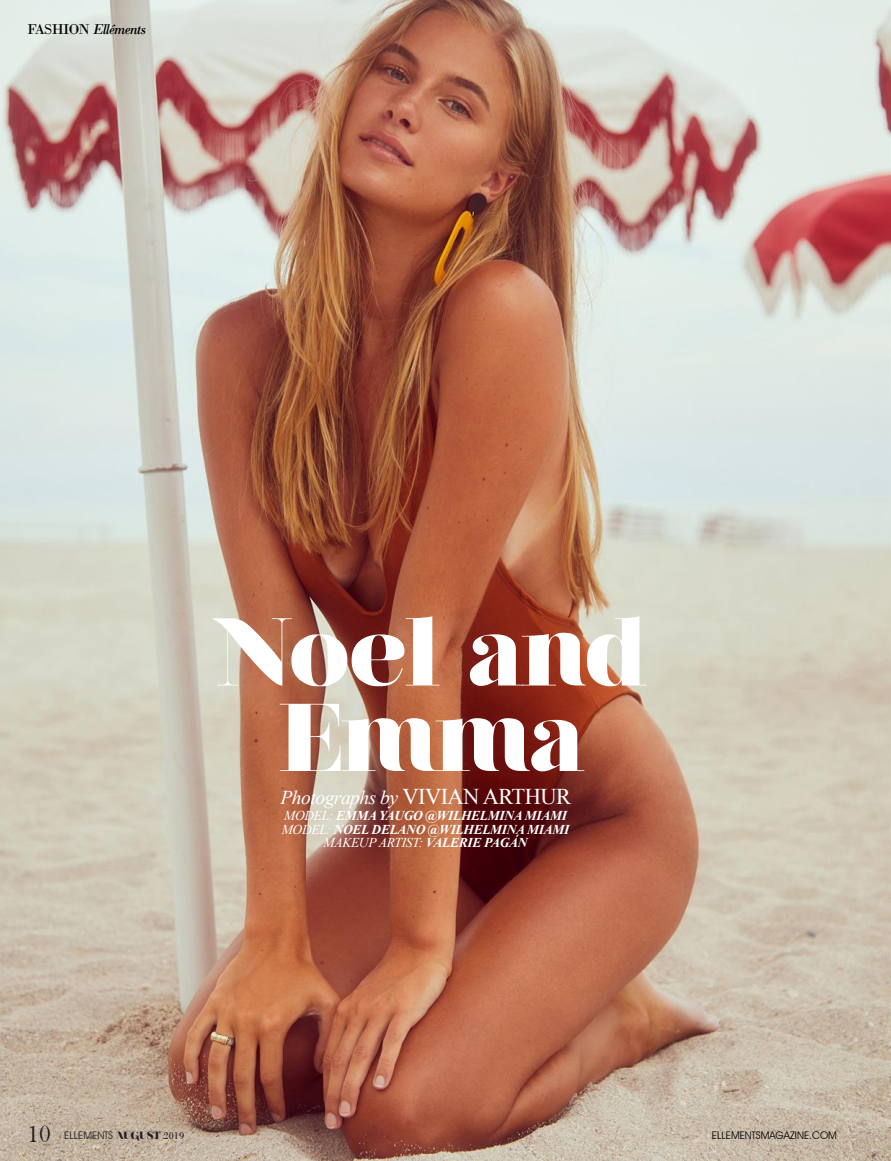
<style>
.page{position:relative;width:891px;height:1161px;background:#fff}
.page>*{position:absolute;margin:0;border:0;box-sizing:border-box;transform-origin:0 0}
.t1{font:900 96px "Nouvelle Vague";letter-spacing:-.01em;color:#fff}
.t2{font:24px "Bask Old Face";color:#231f20}
.t3{font:italic 19.5px "Times New Roman";letter-spacing:-.025em;color:#fff}
.t4{font:italic 15px "Bodoni";letter-spacing:-.05em;color:#000}
.t5{font:italic 700 13.5px "Times New Roman";letter-spacing:-.025em;color:#fff}
.t6{font:italic 13.5px "Times New Roman";letter-spacing:-.025em;color:#fff}
.t7{font:10.5px "Avant Garde IT Cby BT";color:#000}
.t8{font:10.5px "Avant Garde IT Cby BT";color:#231f20}
.s1{font-style:normal}
.s2{font-style:normal;font-size:22.5px}
.s3{font-weight:400}
.s4{font-weight:700}
.s5{font-family:"Nouvelle Vague";font-weight:900}
.s6{font-family:"Bodoni"}
</style>
<div class="page">
<img style="left:0;top:0;width:891px;height:1161px">
<p class="t4" style="left:27px;top:20px;width:120px"><span class="s1">FASHION</span> Elléments</p>
<p class="t1" style="left:218px;top:601px;width:431px">Noel and</p>
<p class="t1" style="left:280px;top:686px;width:306px">Emma</p>
<p class="t3" style="left:281px;top:785px;width:292px">Photographs by <span class="s2">VIVIAN ARTHUR</span></p>
<p class="t5" style="left:284px;top:806px;width:284px"><span class="s3">MODEL:</span> EMMA YAUGO @WILHELMINA MIAMI</p>
<p class="t5" style="left:282px;top:820px;width:289px"><span class="s3">MODEL:</span> NOEL DELANO @WILHELMINA MIAMI</p>
<p class="t6" style="left:324px;top:834px;width:206px">MAKEUP ARTIST: <span class="s4">VALERIE PAGÁN</span></p>
<h2 class="t2" style="left:27px;top:1120px;width:25px">10</h2>
<p class="t8" style="left:64px;top:1128px;width:121px">ELLEMENTS <span class="s5">AUGUST</span> <span class="s6">2019</span></p>
<p class="t7" style="left:712px;top:1128px;width:127px">ELLEMENTSMAGAZINE.COM</p>
</div>
